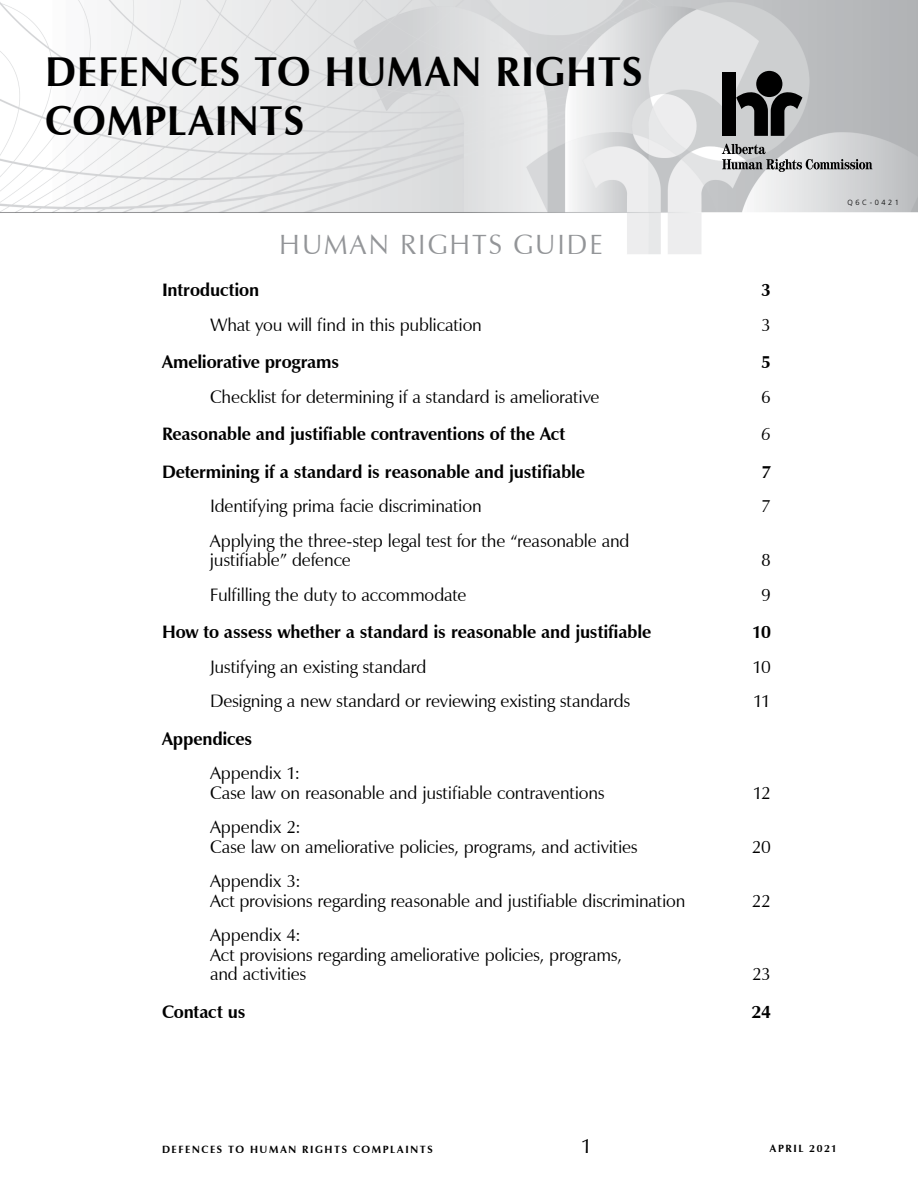
<style>
.page{position:relative;width:918px;height:1188px;background:#fff}
.page>*{position:absolute;margin:0;border:0;box-sizing:border-box;transform-origin:0 0}
.t1{font:700 41.7px/48.6px "Zapf Humanist 601 BT";letter-spacing:.025em;color:#000}
.t2{font:27.75px "Zapf Humanist 601 BT";letter-spacing:.075em;color:#939598}
.t3{font:21px "Zapf Humanist 601 BT";color:#000}
.t4{font:18px/19.5px "Zapf Humanist 601 BT";letter-spacing:-.01em;color:#000}
.t5{font:700 18px "Zapf Humanist 601 BT";letter-spacing:-.01em;color:#000}
.t6{font:italic 18px "Zapf Humanist 601 BT";color:#000}
.t7{font:700 10.5px "Zapf Humanist 601 BT";letter-spacing:.155em;color:#000}
.t8{font:300 7.5px "Frutiger";letter-spacing:.34em;color:#000}
</style>
<div class="page">
<img style="left:0;top:0;width:918px;height:254px">
<svg style="left:521px;top:0;width:372px;height:172px;background:#c6c8c9"></svg>
<h1 class="t1" style="left:45px;top:48px;width:599px">DEFENCES TO HUMAN RIGHTS<br>COMPLAINTS</h1>
<h2 class="t2" style="left:279px;top:227px;width:325px">HUMAN RIGHTS GUIDE</h2>
<p class="t5" style="left:162px;top:279px;width:99px">Introduction</p>
<p class="t5" style="left:761px;top:279px;width:11px">3</p>
<p class="t4" style="left:210px;top:315px;width:274px">What you will find in this publication</p>
<p class="t4" style="left:761px;top:315px;width:11px">3</p>
<p class="t5" style="left:162px;top:351px;width:179px">Ameliorative programs</p>
<p class="t5" style="left:761px;top:351px;width:11px">5</p>
<p class="t4" style="left:210px;top:387px;width:391px">Checklist for determining if a standard is ameliorative</p>
<p class="t4" style="left:761px;top:387px;width:11px">6</p>
<p class="t5" style="left:162px;top:423px;width:405px">Reasonable and justifiable contraventions of the Act</p>
<p class="t6" style="left:761px;top:423px;width:11px">6</p>
<p class="t5" style="left:162px;top:460px;width:425px">Determining if a standard is reasonable and justifiable</p>
<p class="t5" style="left:761px;top:460px;width:11px">7</p>
<p class="t4" style="left:210px;top:496px;width:273px">Identifying prima facie discrimination</p>
<p class="t4" style="left:761px;top:496px;width:11px">7</p>
<p class="t4" style="left:210px;top:531px;width:421px">Applying the three‑step legal test for the “reasonable and justifiable” defence</p>
<p class="t4" style="left:761px;top:550px;width:11px">8</p>
<p class="t4" style="left:210px;top:585px;width:258px">Fulfilling the duty to accommodate</p>
<p class="t4" style="left:761px;top:585px;width:11px">9</p>
<p class="t5" style="left:162px;top:621px;width:491px">How to assess whether a standard is reasonable and justifiable</p>
<p class="t5" style="left:752px;top:621px;width:20px">10</p>
<p class="t4" style="left:210px;top:657px;width:218px">Justifying an existing standard</p>
<p class="t4" style="left:753px;top:657px;width:20px">10</p>
<p class="t4" style="left:210px;top:691px;width:422px">Designing a new standard or reviewing existing standards</p>
<p class="t4" style="left:753px;top:691px;width:19px">11</p>
<p class="t5" style="left:162px;top:727px;width:92px">Appendices</p>
<p class="t4" style="left:210px;top:763px;width:396px">Appendix 1:<br>Case law on reasonable and justifiable contraventions</p>
<p class="t4" style="left:753px;top:783px;width:19px">12</p>
<p class="t4" style="left:210px;top:817px;width:429px">Appendix 2:<br>Case law on ameliorative policies, programs, and activities</p>
<p class="t4" style="left:210px;top:871px;width:477px">Appendix 3:<br>Act provisions regarding reasonable and justifiable discrimination</p>
<p class="t4" style="left:210px;top:925px;width:413px">Appendix 4:<br>Act provisions regarding ameliorative policies, programs, and activities</p>
<p class="t4" style="left:752px;top:837px;width:21px">20</p>
<p class="t4" style="left:752px;top:891px;width:21px">22</p>
<p class="t4" style="left:752px;top:964px;width:20px">23</p>
<p class="t5" style="left:162px;top:1000px;width:85px">Contact us</p>
<p class="t5" style="left:751px;top:1000px;width:21px">24</p>
<p class="t8" style="left:847px;top:198px;width:53px">Q6C-0421</p>
<p class="t7" style="left:162px;top:1143px;width:272px">DEFENCES TO HUMAN RIGHTS COMPLAINTS</p>
<p class="t3" style="left:581px;top:1133px;width:13px">1</p>
<p class="t7" style="left:770px;top:1142px;width:69px">APRIL 2021</p>
</div>
